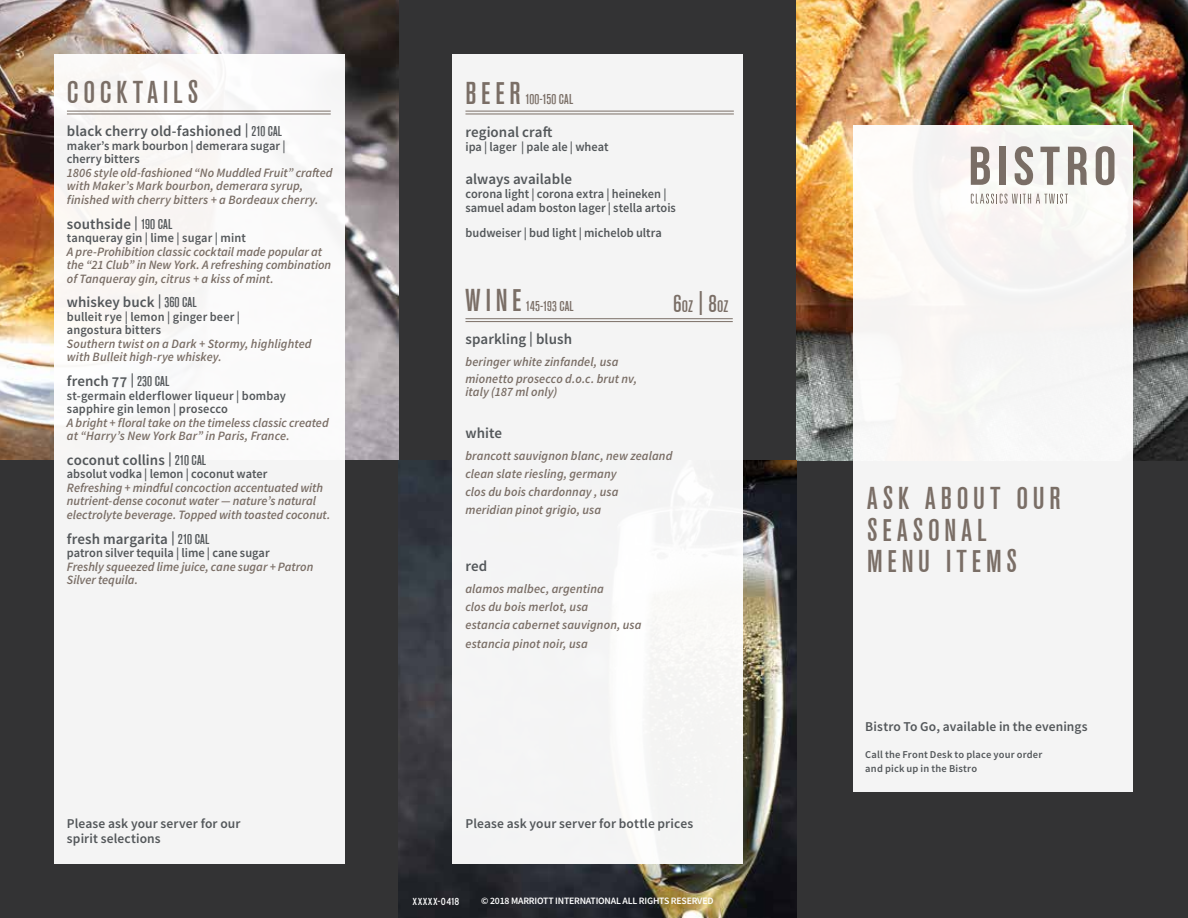
<style>
.page{position:relative;width:1188px;height:918px;background:#333334}
.page>*{position:absolute;margin:0;border:0;box-sizing:border-box;transform-origin:0 0}
.t1{font:500 31.5px/31.5px "Akzidenz Grot Con BQ";letter-spacing:.155em;color:#7a6e66}
.t2{font:500 16.8px "Akzidenz Grot Con BQ";color:#7a6e66}
.t3{font:600 15px "Source Sans Pro";letter-spacing:.005em;color:#53575a}
.t4{font:500 14.25px "Akzidenz Grot Con BQ";letter-spacing:.005em;color:#7a6e66}
.t5{font:600 13.5px/15px "Source Sans Pro";letter-spacing:.01em;color:#53575a}
.t6{font:italic 600 12.75px/13.5px "Source Sans Pro";letter-spacing:.005em;color:#7a6e66}
.t7{font:600 12.75px/13.5px "Source Sans Pro";letter-spacing:.005em;color:#53575a}
.t8{font:600 10.5px/13.5px "Source Sans Pro";letter-spacing:.02em;color:#53575a}
.t9{font:condensed 10.2px "Interstate";letter-spacing:.04em;color:#fff}
.t10{font:600 9.75px "Source Sans Pro";letter-spacing:-.02em;color:#fff}
.s1{font-family:"Akzidenz Grot Con BQ";font-weight:500;font-size:14.25px}
.s2{font-size:31.5px}
.s3{font-size:24px}
</style>
<div class="page">
<img style="left:796px;top:0;width:392px;height:460px">
<img style="left:398px;top:460px;width:398px;height:458px">
<img style="left:0;top:0;width:398px;height:460px">
<div style="left:853px;top:126px;width:280px;height:666px;background:#f4f4f4"></div>
<svg style="left:971px;top:147px;width:19px;height:38px"></svg>
<div style="left:999px;top:147px;width:6px;height:38px;background:#7a6e66"></div>
<svg style="left:1015px;top:146px;width:18px;height:39px"></svg>
<svg style="left:1040px;top:147px;width:20px;height:38px"></svg>
<svg style="left:1068px;top:147px;width:19px;height:38px"></svg>
<svg style="left:1096px;top:146px;width:18px;height:39px"></svg>
<svg style="left:971px;top:194px;width:97px;height:10px"></svg>
<div style="left:452px;top:54px;width:290px;height:810px;background:#f4f4f4"></div>
<div style="left:54px;top:54px;width:290px;height:810px;background:#f4f4f4"></div>
<hr style="left:465px;top:114px;width:269px;height:1px;background:#7a6e66">
<hr style="left:465px;top:111px;width:269px;height:1px;background:#7a6e66">
<hr style="left:465px;top:321px;width:268px;height:1px;background:#7a6e66">
<hr style="left:465px;top:318px;width:268px;height:1px;background:#7a6e66">
<hr style="left:67px;top:114px;width:264px;height:1px;background:#7a6e66">
<hr style="left:67px;top:111px;width:264px;height:1px;background:#7a6e66">
<h1 class="t1" style="left:67px;top:77px;width:133px">COCKTAILS</h1>
<p class="t3" style="left:67px;top:122px;width:217px">black cherry old-fashioned <span class="s1">| 210 CAL</span></p>
<p class="t7" style="left:67px;top:139px;width:220px">maker’s mark bourbon | demerara sugar | cherry bitters</p>
<p class="t6" style="left:67px;top:166px;width:267px">1806 style old-fashioned “No Muddled Fruit” crafted with Maker’s Mark bourbon, demerara syrup, finished with cherry bitters + a Bordeaux cherry.</p>
<p class="t3" style="left:67px;top:214px;width:107px">southside <span class="s1">| 190 CAL</span></p>
<p class="t7" style="left:67px;top:231px;width:180px">tanqueray gin | lime | sugar | mint</p>
<p class="t6" style="left:67px;top:245px;width:266px">A pre-Prohibition classic cocktail made popular at the “21 Club” in New York. A refreshing combination of Tanqueray gin, citrus + a kiss of mint.</p>
<p class="t3" style="left:67px;top:293px;width:131px">whiskey buck <span class="s1">| 360 CAL</span></p>
<p class="t7" style="left:67px;top:310px;width:175px">bulleit rye | lemon | ginger beer | angostura bitters</p>
<p class="t6" style="left:67px;top:337px;width:246px">Southern twist on a Dark + Stormy, highlighted with Bulleit high-rye whiskey.</p>
<p class="t3" style="left:67px;top:371px;width:104px">french 77 <span class="s1">| 230 CAL</span></p>
<p class="t7" style="left:67px;top:389px;width:221px">st-germain elderflower liqueur | bombay sapphire gin lemon | prosecco</p>
<p class="t6" style="left:67px;top:416px;width:263px">A bright + floral take on the timeless classic created at “Harry’s New York Bar” in Paris, France.</p>
<p class="t3" style="left:67px;top:450px;width:141px">coconut collins <span class="s1">| 210 CAL</span></p>
<p class="t7" style="left:67px;top:467px;width:202px">absolut vodka | lemon | coconut water</p>
<p class="t6" style="left:67px;top:481px;width:265px">Refreshing + mindful concoction accentuated with nutrient-dense coconut water — nature’s natural electrolyte beverage. Topped with toasted coconut.</p>
<p class="t3" style="left:67px;top:529px;width:144px">fresh margarita <span class="s1">| 210 CAL</span></p>
<p class="t7" style="left:67px;top:546px;width:204px">patron silver tequila | lime | cane sugar</p>
<p class="t6" style="left:67px;top:560px;width:248px">Freshly squeezed lime juice, cane sugar + Patron<br>Silver tequila.</p>
<p class="t4" style="left:465px;top:91px;width:109px"><span class="s2">BEER</span> 100-150 CAL</p>
<p class="t3" style="left:465px;top:122px;width:88px">regional craft</p>
<p class="t7" style="left:465px;top:140px;width:145px">ipa | lager | pale ale | wheat</p>
<p class="t3" style="left:465px;top:169px;width:108px">always available</p>
<p class="t7" style="left:465px;top:187px;width:212px;line-height:14.2px">corona light | corona extra | heineken | samuel adam boston lager | stella artois</p>
<p class="t7" style="left:465px;top:226px;width:198px">budweiser | bud light | michelob ultra</p>
<p class="t4" style="left:465px;top:298px;width:110px"><span class="s2">WINE</span> 145-193 CAL</p>
<h2 class="t2" style="left:673px;top:296px;width:57px"><span class="s3">6</span>OZ <sup>|</sup> <span class="s3">8</span>OZ</h2>
<p class="t3" style="left:465px;top:329px;width:108px">sparkling | blush</p>
<p class="t6" style="left:465px;top:353px;width:173px;line-height:16.8px">beringer white zinfandel, usa mionetto prosecco d.o.c. brut nv,</p>
<p class="t6" style="left:465px;top:385px;width:93px">italy (187 ml only)</p>
<p class="t3" style="left:465px;top:423px;width:38px">white</p>
<p class="t6" style="left:465px;top:446px;width:208px;line-height:18.3px">brancott sauvignon blanc, new zealand clean slate riesling, germany<br>clos du bois chardonnay , usa<br>meridian pinot grigio, usa</p>
<p class="t3" style="left:465px;top:556px;width:23px">red</p>
<p class="t6" style="left:465px;top:580px;width:178px;line-height:18.3px">alamos malbec, argentina<br>clos du bois merlot, usa<br>estancia cabernet sauvignon, usa estancia pinot noir, usa</p>
<p class="t5" style="left:67px;top:816px;width:175px">Please ask your server for our spirit selections</p>
<p class="t5" style="left:465px;top:816px;width:229px">Please ask your server for bottle prices</p>
<p class="t9" style="left:413px;top:895px;width:48px">XXXXX-0418</p>
<p class="t10" style="left:481px;top:894px;width:234px">© 2018 MARRIOTT INTERNATIONAL ALL RIGHTS RESERVED</p>
<h1 class="t1" style="left:867px;top:483px;width:195px">ASK ABOUT OUR<br>SEASONAL<br>MENU ITEMS</h1>
<p class="t5" style="left:865px;top:719px;width:224px">Bistro To Go, available in the evenings</p>
<p class="t8" style="left:865px;top:748px;width:179px">Call the Front Desk to place your order and pick up in the Bistro</p>
</div>
